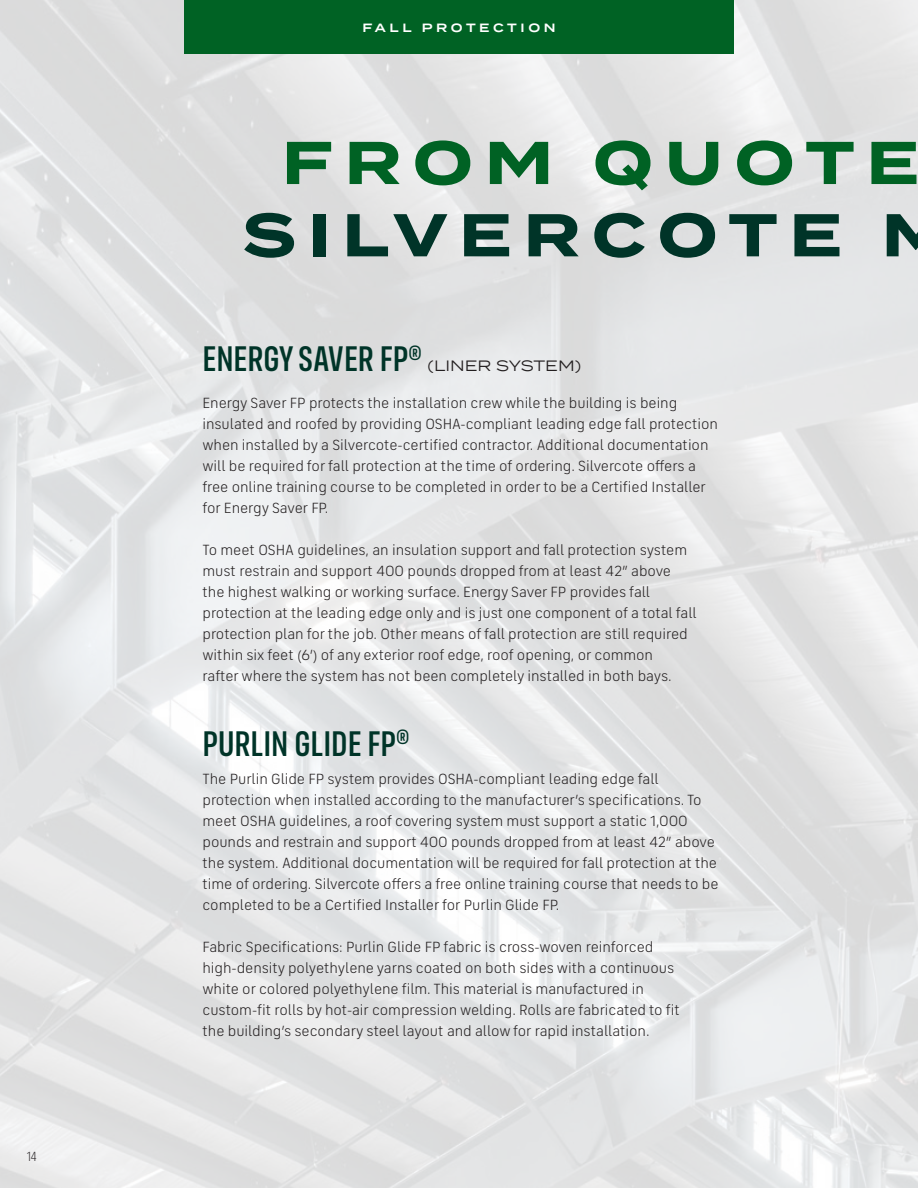
<style>
.page{position:relative;width:918px;height:1188px;background:#fff}
.page>*{position:absolute;margin:0;border:0;box-sizing:border-box;transform-origin:0 0}
.t1{font:700 60.3px "Termina";letter-spacing:.2em;color:#003428}
.t2{font:700 60.3px "Termina";letter-spacing:.2em;color:#006224}
.t3{font:500 36px "FS Industrie Cd";color:#003428}
.t4{font:15px/21px "FS Industrie";letter-spacing:-.005em;color:#231f20}
.t5{font:15px "Termina";color:#231f20}
.t6{font:13.5px "FS Industrie Cd";color:#231f20}
.t7{font:600 12px "Termina";letter-spacing:.3em;color:#fff}
</style>
<div class="page">
<div style="left:184px;top:0;width:550px;height:54px;background:#006224"></div>
<p class="t6" style="left:27px;top:1149px;width:11px">14</p>
<p class="t7" style="left:362px;top:19px;width:195px">FALL PROTECTION</p>
<h1 class="t2" style="left:282px;top:118px;width:638px">FROM QUOTE</h1>
<h1 class="t1" style="left:243px;top:190px;width:709px">SILVERCOTE M</h1>
<h2 class="t3" style="left:202px;top:338px;width:221px">ENERGY SAVER FP<sup>®</sup></h2>
<p class="t5" style="left:428px;top:355px;width:155px">(LINER SYSTEM)</p>
<p class="t4" style="left:202px;top:392px;width:517px">Energy Saver FP protects the installation crew while the building is being insulated and roofed by providing OSHA-compliant leading edge fall protection when installed by a Silvercote-certified contractor. Additional documentation will be required for fall protection at the time of ordering. Silvercote offers a free online training course to be completed in order to be a Certified Installer for Energy Saver FP.</p>
<p class="t4" style="left:202px;top:539px;width:496px">To meet OSHA guidelines, an insulation support and fall protection system must restrain and support 400 pounds dropped from at least 42” above the highest walking or working surface. Energy Saver FP provides fall protection at the leading edge only and is just one component of a total fall protection plan for the job. Other means of fall protection are still required within six feet (6’) of any exterior roof edge, roof opening, or common<br>rafter where the system has not been completely installed in both bays.</p>
<h2 class="t3" style="left:202px;top:722px;width:208px">PURLIN GLIDE FP<sup>®</sup></h2>
<p class="t4" style="left:202px;top:769px;width:518px">The Purlin Glide FP system provides OSHA-compliant leading edge fall protection when installed according to the manufacturer’s specifications. To meet OSHA guidelines, a roof covering system must support a static 1,000 pounds and restrain and support 400 pounds dropped from at least 42” above the system. Additional documentation will be required for fall protection at the time of ordering. Silvercote offers a free online training course that needs to be completed to be a Certified Installer for Purlin Glide FP.</p>
<p class="t4" style="left:202px;top:937px;width:479px">Fabric Specifications: Purlin Glide FP fabric is cross-woven reinforced high-density polyethylene yarns coated on both sides with a continuous white or colored polyethylene film. This material is manufactured in custom-fit rolls by hot-air compression welding. Rolls are fabricated to fit the building’s secondary steel layout and allow for rapid installation.</p>
</div>
